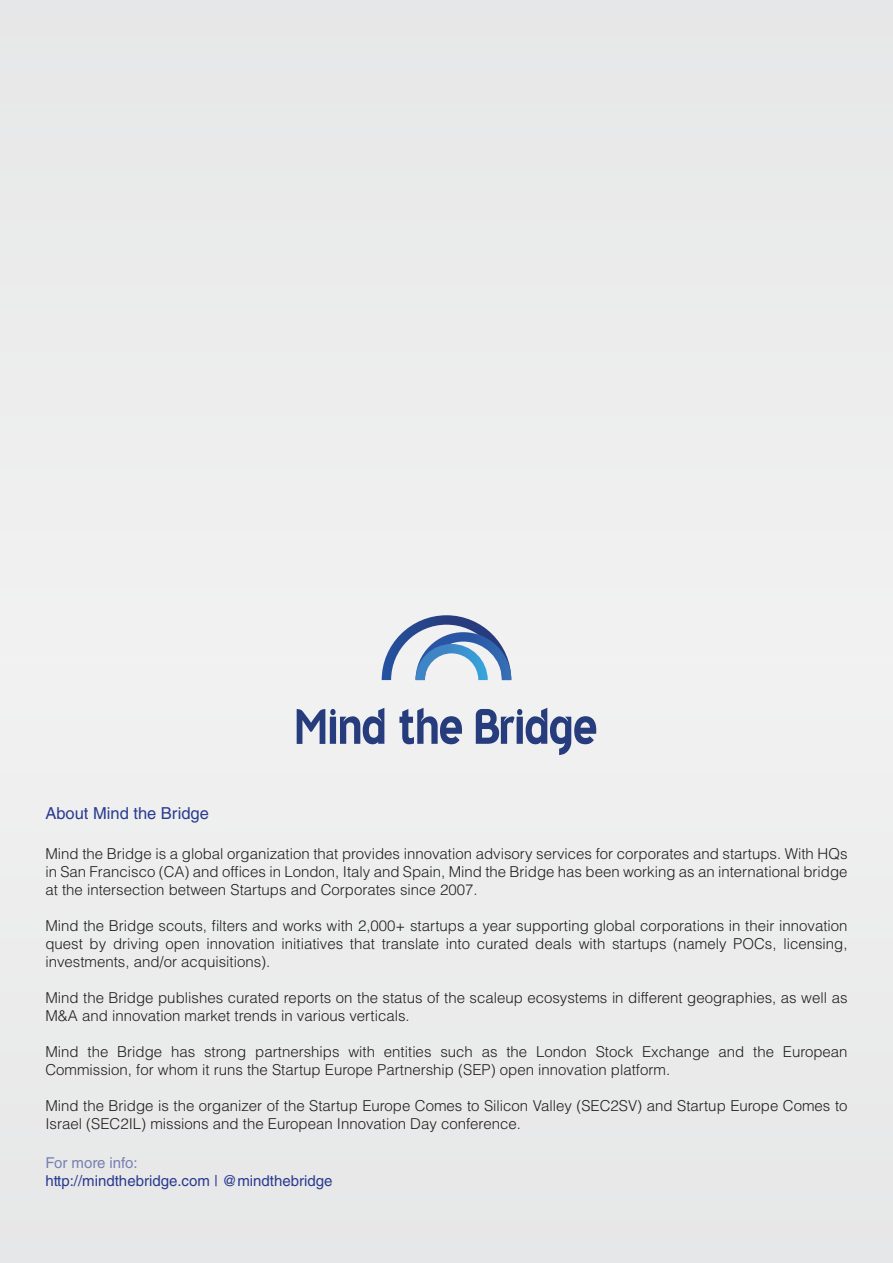
<style>
.page{position:relative;width:893px;height:1263px;background:#ececed}
.page>*{position:absolute;margin:0;border:0;box-sizing:border-box;transform-origin:0 0}
.t1{font:16.5px "Helvetica LT Std";color:#2a3b8f}
.t2{font:300 15px/18px "Helvetica LT Std";color:#231f20}
.t3{font:15px "Helvetica LT Std";color:#2a3b8f}
.t4{font:15px "Helvetica LT Std";color:rgb(42 59 143/.6)}
</style>
<div class="page">
<svg style="left:382px;top:615px;width:129px;height:65px"></svg>
<svg style="left:399px;top:708px;width:63px;height:36px"></svg>
<svg style="left:476px;top:708px;width:120px;height:47px"></svg>
<svg style="left:297px;top:708px;width:87px;height:36px"></svg>
<p class="t1" style="left:45px;top:803px;width:165px">About Mind the Bridge</p>
<p class="t2" style="left:45px;top:844px;width:804px;text-align:justify">Mind the Bridge is a global organization that provides innovation advisory services for corporates and startups. With HQs in San Francisco (CA) and offices in London, Italy and Spain, Mind the Bridge has been working as an international bridge at the intersection between Startups and Corporates since 2007.</p>
<p class="t2" style="left:45px;top:916px;width:804px;text-align:justify">Mind the Bridge scouts, filters and works with 2,000+ startups a year supporting global corporations in their innovation quest by driving open innovation initiatives that translate into curated deals with startups (namely POCs, licensing, investments, and/or acquisitions).</p>
<p class="t2" style="left:45px;top:988px;width:804px">Mind the Bridge publishes curated reports on the status of the scaleup ecosystems in different geographies, as well as<br>M&amp;A and innovation market trends in various verticals.</p>
<p class="t2" style="left:45px;top:1042px;width:804px">Mind the Bridge has strong partnerships with entities such as the London Stock Exchange and the European<br>Commission, for whom it runs the Startup Europe Partnership (SEP) open innovation platform.</p>
<p class="t2" style="left:45px;top:1096px;width:804px">Mind the Bridge is the organizer of the Startup Europe Comes to Silicon Valley (SEC2SV) and Startup Europe Comes to<br>Israel (SEC2IL) missions and the European Innovation Day conference.</p>
<p class="t4" style="left:45px;top:1154px;width:94px">For more info:</p>
<p class="t3" style="left:45px;top:1172px;width:289px">http://mindthebridge.com | @mindthebridge</p>
</div>
